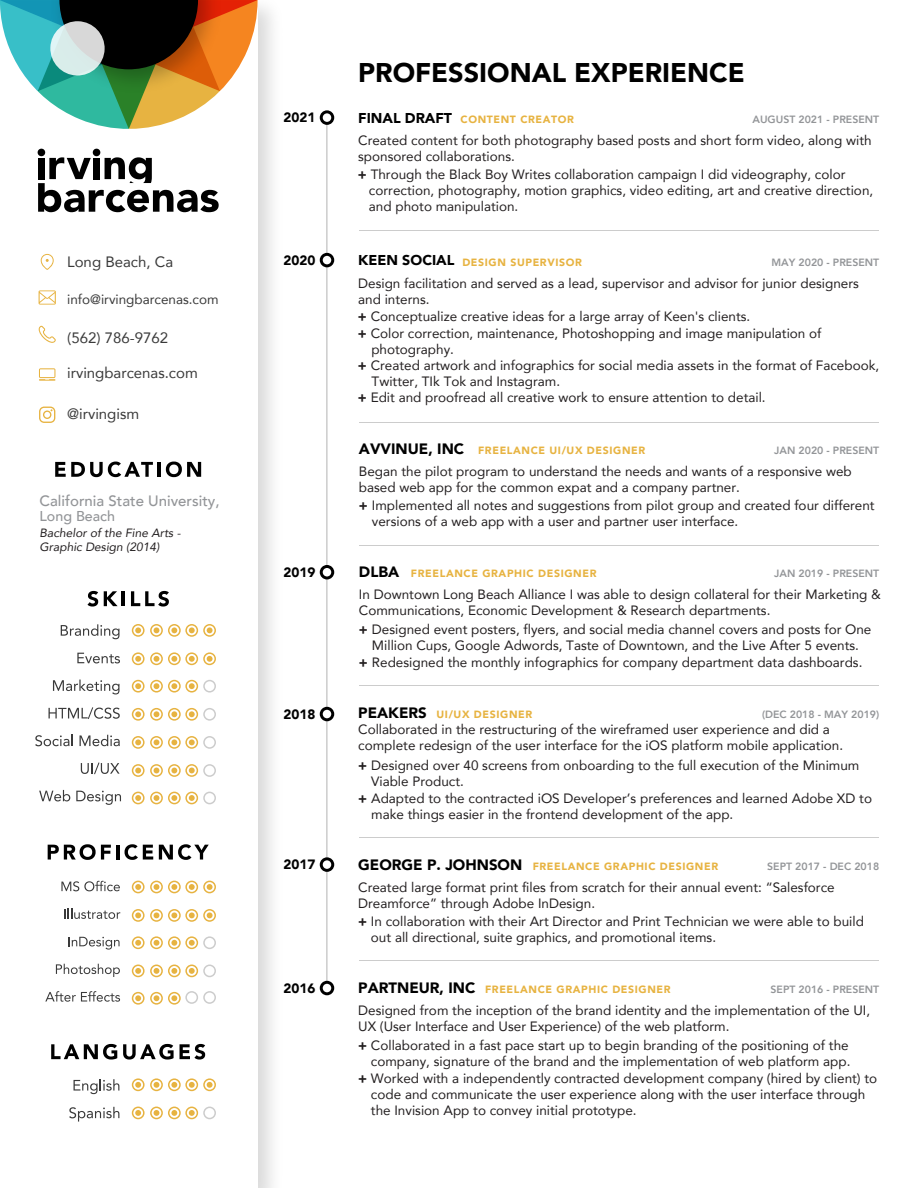
<style>
.page{position:relative;width:918px;height:1188px;background:#fff}
.page>*{position:absolute;margin:0;border:0;box-sizing:border-box;transform-origin:0 0}
.t1{font:900 27px "Avenir";color:#000}
.t2{font:15px "Avenir";color:#3a3a3a}
.t3{font:500 15px "Avenir";color:#939598}
.t4{font:500 14.25px "Avenir";color:#939598}
.t5{font:13.5px/16.2px "Avenir";color:#231f20}
.t6{font:900 13.5px "Avenir";color:#000}
.t7{font:13.5px "Avenir";color:#3a3a3a}
.t8{font:italic 12px/13.5px "Avenir";color:#231f20}
.t9{font:900 10.5px "Avenir";letter-spacing:.06em;color:#e7b341}
.t10{font:800 10.5px "Avenir";color:#939598}
.s1{font-size:14.25px;color:#000}
.s2{font-weight:900}
.s3{font-size:15px;color:#000}
</style>
<div class="page">
<hr style="left:360px;top:961px;width:519px;height:1px;background:#ccc">
<hr style="left:360px;top:837px;width:519px;height:1px;background:#ccc">
<hr style="left:360px;top:685px;width:519px;height:1px;background:#ccc">
<hr style="left:360px;top:545px;width:519px;height:1px;background:#ccc">
<hr style="left:360px;top:422px;width:519px;height:1px;background:#ccc">
<hr style="left:360px;top:230px;width:519px;height:1px;background:#ccc">
<hr style="left:326px;top:116px;width:2px;height:878px;background:#ccc">
<svg style="left:320px;top:981px;width:14px;height:14px"></svg>
<svg style="left:320px;top:565px;width:14px;height:14px"></svg>
<svg style="left:320px;top:253px;width:14px;height:14px"></svg>
<svg style="left:320px;top:707px;width:14px;height:14px"></svg>
<svg style="left:320px;top:857px;width:14px;height:15px"></svg>
<svg style="left:41px;top:254px;width:13px;height:16px"></svg>
<svg style="left:38px;top:326px;width:18px;height:17px"></svg>
<svg style="left:39px;top:290px;width:17px;height:15px"></svg>
<svg style="left:39px;top:368px;width:16px;height:13px"></svg>
<svg style="left:39px;top:407px;width:16px;height:16px"></svg>
<svg style="left:74px;top:1079px;width:45px;height:15px"></svg>
<svg style="left:69px;top:1107px;width:50px;height:15px"></svg>
<svg style="left:132px;top:1078px;width:84px;height:13px"></svg>
<svg style="left:132px;top:1107px;width:84px;height:12px"></svg>
<svg style="left:51px;top:1044px;width:66px;height:16px"></svg>
<svg style="left:123px;top:1044px;width:51px;height:16px"></svg>
<svg style="left:180px;top:1044px;width:25px;height:16px"></svg>
<svg style="left:61px;top:624px;width:58px;height:15px"></svg>
<svg style="left:77px;top:653px;width:43px;height:10px"></svg>
<svg style="left:53px;top:680px;width:66px;height:14px"></svg>
<svg style="left:49px;top:707px;width:71px;height:12px"></svg>
<svg style="left:35px;top:735px;width:38px;height:11px"></svg>
<svg style="left:80px;top:735px;width:40px;height:11px"></svg>
<svg style="left:81px;top:762px;width:39px;height:12px"></svg>
<svg style="left:39px;top:790px;width:31px;height:11px"></svg>
<svg style="left:76px;top:791px;width:45px;height:14px"></svg>
<svg style="left:132px;top:624px;width:84px;height:13px"></svg>
<svg style="left:132px;top:652px;width:84px;height:13px"></svg>
<svg style="left:132px;top:792px;width:84px;height:12px"></svg>
<svg style="left:132px;top:680px;width:84px;height:13px"></svg>
<svg style="left:132px;top:708px;width:84px;height:13px"></svg>
<svg style="left:132px;top:736px;width:84px;height:13px"></svg>
<svg style="left:132px;top:764px;width:84px;height:13px"></svg>
<svg style="left:87px;top:591px;width:11px;height:16px"></svg>
<svg style="left:104px;top:591px;width:14px;height:15px"></svg>
<hr style="left:122px;top:591px;width:3px;height:15px;background:#000">
<svg style="left:131px;top:591px;width:38px;height:16px"></svg>
<svg style="left:55px;top:462px;width:98px;height:15px"></svg>
<hr style="left:157px;top:462px;width:4px;height:15px;background:#000">
<svg style="left:166px;top:462px;width:35px;height:15px"></svg>
<svg style="left:320px;top:110px;width:14px;height:15px"></svg>
<svg style="left:61px;top:881px;width:59px;height:10px"></svg>
<svg style="left:64px;top:909px;width:56px;height:10px"></svg>
<svg style="left:68px;top:937px;width:52px;height:13px"></svg>
<svg style="left:56px;top:964px;width:64px;height:13px"></svg>
<svg style="left:45px;top:991px;width:75px;height:11px"></svg>
<svg style="left:132px;top:881px;width:84px;height:12px"></svg>
<svg style="left:132px;top:909px;width:84px;height:13px"></svg>
<svg style="left:132px;top:965px;width:84px;height:12px"></svg>
<svg style="left:132px;top:936px;width:84px;height:13px"></svg>
<svg style="left:132px;top:991px;width:84px;height:14px"></svg>
<svg style="left:48px;top:844px;width:63px;height:16px"></svg>
<hr style="left:116px;top:845px;width:3px;height:15px;background:#000">
<svg style="left:125px;top:844px;width:28px;height:16px"></svg>
<svg style="left:159px;top:844px;width:50px;height:16px"></svg>
<svg style="left:0;top:0;width:258px;height:212px"></svg>
<p class="t2" style="left:67px;top:250px;width:107px">Long Beach, Ca</p>
<p class="t7" style="left:67px;top:289px;width:153px">info@irvingbarcenas.com</p>
<p class="t2" style="left:67px;top:325px;width:102px">(562) 786-9762</p>
<p class="t2" style="left:67px;top:361px;width:132px">irvingbarcenas.com</p>
<p class="t2" style="left:67px;top:401px;width:73px">@irvingism</p>
<p class="t3" style="left:40px;top:488px;width:181px">California State University,</p>
<p class="t4" style="left:40px;top:504px;width:77px">Long Beach</p>
<p class="t8" style="left:40px;top:526px;width:143px">Bachelor of the Fine Arts -<br>Graphic Design (2014)</p>
<h1 class="t1" style="left:358px;top:50px;width:388px">PROFESSIONAL EXPERIENCE</h1>
<p class="t6" style="left:283px;top:106px;width:33px">2021</p>
<p class="t9" style="left:358px;top:111px;width:217px"><span class="s1">FINAL DRAFT</span> CONTENT CREATOR</p>
<p class="t10" style="left:752px;top:112px;width:128px">AUGUST 2021 - PRESENT</p>
<p class="t5" style="left:358px;top:132px;width:515px">Created content for both photography based posts and short form video, along with sponsored collaborations.</p>
<p class="t5" style="left:369px;top:166px;width:506px;text-indent:-11px"><span class="s2">+</span> Through the Black Boy Writes collaboration campaign I did videography, color correction, photography, motion graphics, video editing, art and creative direction, and photo manipulation.</p>
<p class="t6" style="left:283px;top:248px;width:33px">2020</p>
<p class="t9" style="left:358px;top:253px;width:225px"><span class="s1">KEEN SOCIAL</span> DESIGN SUPERVISOR</p>
<p class="t10" style="left:772px;top:254px;width:109px">MAY 2020 - PRESENT</p>
<p class="t5" style="left:358px;top:274px;width:502px">Design facilitation and served as a lead, supervisor and advisor for junior designers and interns.</p>
<p class="t5" style="left:358px;top:308px;width:394px"><span class="s2">+</span> Conceptualize creative ideas for a large array of Keen's clients.</p>
<p class="t5" style="left:358px;top:324px;width:465px"><span class="s2">+</span> Color correction, maintenance, Photoshopping and image manipulation of</p>
<p class="t5" style="left:371px;top:341px;width:84px">photography.</p>
<p class="t5" style="left:358px;top:357px;width:523px"><span class="s2">+</span> Created artwork and infographics for social media assets in the format of Facebook,</p>
<p class="t5" style="left:372px;top:373px;width:190px">Twitter, TIk Tok and Instagram.</p>
<p class="t5" style="left:358px;top:389px;width:409px"><span class="s2">+</span> Edit and proofread all creative work to ensure attention to detail.</p>
<p class="t9" style="left:359px;top:442px;width:288px"><span class="s3">AVVINUE, INC</span> FREELANCE UI/UX DESIGNER</p>
<p class="t10" style="left:774px;top:442px;width:106px">JAN 2020 - PRESENT</p>
<p class="t5" style="left:359px;top:463px;width:494px">Began the pilot program to understand the needs and wants of a responsive web based web app for the common expat and a company partner.</p>
<p class="t5" style="left:372px;top:497px;width:504px;text-indent:-13px"><span class="s2">+</span> Implemented all notes and suggestions from pilot group and created four different versions of a web app with a user and partner user interface.</p>
<p class="t6" style="left:283px;top:560px;width:33px">2019</p>
<p class="t9" style="left:359px;top:565px;width:239px"><span class="s3">DLBA</span> FREELANCE GRAPHIC DESIGNER</p>
<p class="t10" style="left:774px;top:566px;width:106px">JAN 2019 - PRESENT</p>
<p class="t5" style="left:359px;top:586px;width:524px">In Downtown Long Beach Alliance I was able to design collateral for their Marketing &amp;<br>Communications, Economic Development &amp; Research departments.</p>
<p class="t5" style="left:359px;top:620px;width:514px"><span class="s2">+</span> Designed event posters, flyers, and social media channel covers and posts for One</p>
<p class="t5" style="left:372px;top:637px;width:489px">Million Cups, Google Adwords, Taste of Downtown, and the Live After 5 events.</p>
<p class="t5" style="left:359px;top:653px;width:505px"><span class="s2">+</span> Redesigned the monthly infographics for company department data dashboards.</p>
<p class="t6" style="left:283px;top:702px;width:33px">2018</p>
<p class="t9" style="left:358px;top:706px;width:176px"><span class="s3">PEAKERS</span> UI/UX DESIGNER</p>
<p class="t10" style="left:762px;top:707px;width:119px">(DEC 2018 - MAY 2019)</p>
<p class="t5" style="left:358px;top:721px;width:486px">Collaborated in the restructuring of the wireframed user experience and did a complete redesign of the user interface for the iOS platform mobile application.</p>
<p class="t5" style="left:358px;top:757px;width:503px"><span class="s2">+</span> Designed over 40 screens from onboarding to the full execution of the Minimum</p>
<p class="t5" style="left:371px;top:773px;width:94px">Viable Product.</p>
<p class="t5" style="left:358px;top:789px;width:515px"><span class="s2">+</span> Adapted to the contracted iOS Developer’s preferences and learned Adobe XD to</p>
<p class="t5" style="left:371px;top:806px;width:364px">make things easier in the frontend development of the app.</p>
<p class="t6" style="left:283px;top:853px;width:33px">2017</p>
<p class="t9" style="left:358px;top:857px;width:361px"><span class="s3">GEORGE P. JOHNSON</span> FREELANCE GRAPHIC DESIGNER</p>
<p class="t10" style="left:767px;top:858px;width:113px">SEPT 2017 - DEC 2018</p>
<p class="t5" style="left:358px;top:878px;width:478px">Created large format print files from scratch for their annual event: “Salesforce<br>Dreamforce” through Adobe InDesign.</p>
<p class="t5" style="left:371px;top:913px;width:494px;text-indent:-13px"><span class="s2">+</span> In collaboration with their Art Director and Print Technician we were able to build out all directional, suite graphics, and promotional items.</p>
<p class="t6" style="left:283px;top:976px;width:33px">2016</p>
<p class="t9" style="left:358px;top:981px;width:314px"><span class="s3">PARTNEUR, INC</span> FREELANCE GRAPHIC DESIGNER</p>
<p class="t10" style="left:771px;top:981px;width:110px">SEPT 2016 - PRESENT</p>
<p class="t5" style="left:358px;top:1002px;width:514px">Designed from the inception of the brand identity and the implementation of the UI,<br>UX (User Interface and User Experience) of the web platform.</p>
<p class="t5" style="left:358px;top:1036px;width:492px"><span class="s2">+</span> Collaborated in a fast pace start up to begin branding of the positioning of the</p>
<p class="t5" style="left:371px;top:1053px;width:481px">company, signature of the brand and the implementation of web platform app.</p>
<p class="t5" style="left:358px;top:1069px;width:521px"><span class="s2">+</span> Worked with a independently contracted development company (hired by client) to</p>
<p class="t5" style="left:371px;top:1086px;width:496px">code and communicate the user experience along with the user interface through</p>
<p class="t5" style="left:371px;top:1102px;width:267px">the Invision App to convey initial prototype.</p>
</div>
